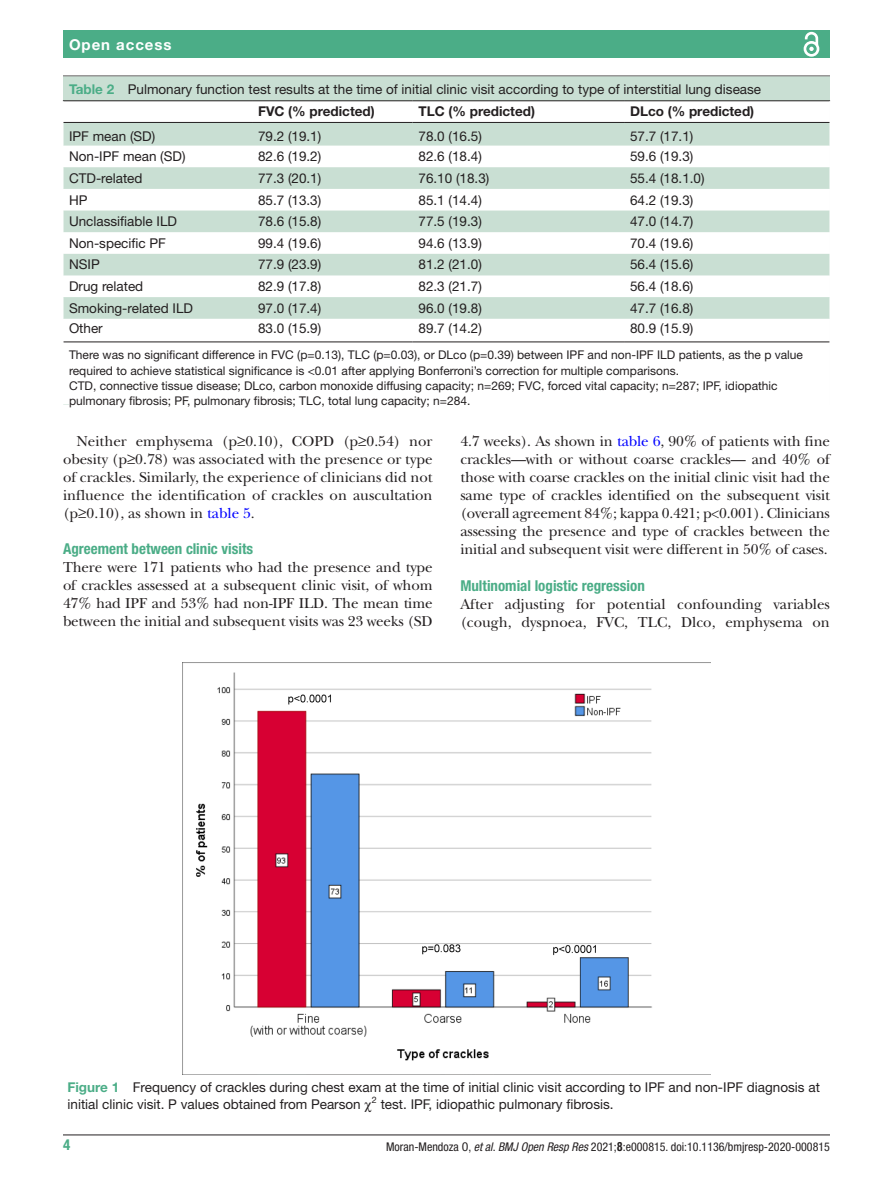
<style>
.page{position:relative;width:893px;height:1191px;background:#fff}
.page>*{position:absolute;margin:0;border:0;box-sizing:border-box;transform-origin:0 0}
.t1{font:15px/18px "New Baskerville";color:#231f20;text-align:justify}
.t2{font:700 condensed 15px "Helvetica Neue LT Std";color:#4bad87}
.t3{font:700 15px "Helvetica Neue LT Std";letter-spacing:.065em;color:#fff}
.t4{font:13.5px/22px "Helvetica Neue LT Std";color:#231f20}
.t5{font:700 13.5px "Helvetica Neue LT Std";color:#231f20}
.t6{font:12px/15px "Helvetica Neue LT Std";color:#231f20}
.t7{font:condensed 12px "Helvetica Neue LT Std";color:#231f20}
.s1{font-weight:700;color:#4bad87}
.s2{font-weight:700}
.s3{color:#00f}
.s4{font-style:italic}
.s5{font-family:"Helvetica";font-weight:700}
</style>
<div class="page">
<hr style="left:63px;top:1134px;width:767px;height:1px;background:#231f20">
<div style="left:63px;top:31px;width:767px;height:27px;background:#4bad87"></div>
<svg style="left:803px;top:31px;width:17px;height:26px"></svg>
<div style="left:63px;top:76px;width:767px;height:24px;background:#c9dfd3"></div>
<svg style="left:64px;top:101px;width:766px;height:242px"></svg>
<hr style="left:63px;top:100px;width:189px;height:1px;background:#231f20">
<hr style="left:63px;top:122px;width:189px;height:1px;background:#231f20">
<hr style="left:252px;top:100px;width:160px;height:1px;background:#231f20">
<hr style="left:252px;top:122px;width:160px;height:1px;background:#231f20">
<hr style="left:412px;top:100px;width:212px;height:1px;background:#231f20">
<hr style="left:412px;top:122px;width:212px;height:1px;background:#231f20">
<hr style="left:624px;top:100px;width:206px;height:1px;background:#231f20">
<hr style="left:624px;top:122px;width:206px;height:1px;background:#231f20">
<hr style="left:252px;top:341px;width:160px;height:1px;background:#231f20">
<hr style="left:412px;top:341px;width:212px;height:1px;background:#231f20">
<hr style="left:624px;top:341px;width:206px;height:1px;background:#231f20">
<hr style="left:63px;top:341px;width:189px;height:1px;background:#231f20">
<svg style="left:63px;top:101px;width:1px;height:241px"></svg>
<img style="left:183px;top:662px;width:527px;height:399px">
<p class="t3" style="left:69px;top:35px;width:104px">Open access</p>
<p class="t4" style="left:258px;top:78px;width:505px;text-indent:-189px"><span class="s1">Table 2</span> Pulmonary function test results at the time of initial clinic visit according to type of interstitial lung disease<br><span class="s2">FVC (% predicted)</span></p>
<p class="t5" style="left:419px;top:103px;width:118px">TLC (% predicted)</p>
<p class="t5" style="left:630px;top:103px;width:126px">DLco (% predicted)</p>
<p class="t4" style="left:69px;top:125px;width:88px">IPF mean (SD)</p>
<p class="t4" style="left:258px;top:125px;width:65px">79.2 (19.1)</p>
<p class="t4" style="left:419px;top:125px;width:65px">78.0 (16.5)</p>
<p class="t4" style="left:630px;top:125px;width:65px">57.7 (17.1)</p>
<p class="t4" style="left:69px;top:145px;width:118px">Non-IPF mean (SD)</p>
<p class="t4" style="left:258px;top:145px;width:65px">82.6 (19.2)</p>
<p class="t4" style="left:419px;top:145px;width:65px">82.6 (18.4)</p>
<p class="t4" style="left:630px;top:145px;width:65px">59.6 (19.3)</p>
<p class="t4" style="left:69px;top:167px;width:75px">CTD-related</p>
<p class="t4" style="left:258px;top:167px;width:65px">77.3 (20.1)</p>
<p class="t4" style="left:419px;top:167px;width:72px">76.10 (18.3)</p>
<p class="t4" style="left:630px;top:167px;width:76px">55.4 (18.1.0)</p>
<p class="t4" style="left:69px;top:188px;width:20px">HP</p>
<p class="t4" style="left:258px;top:188px;width:65px">85.7 (13.3)</p>
<p class="t4" style="left:419px;top:188px;width:65px">85.1 (14.4)</p>
<p class="t4" style="left:630px;top:188px;width:65px">64.2 (19.3)</p>
<p class="t4" style="left:69px;top:210px;width:109px">Unclassifiable ILD</p>
<p class="t4" style="left:258px;top:210px;width:65px">78.6 (15.8)</p>
<p class="t4" style="left:419px;top:210px;width:65px">77.5 (19.3)</p>
<p class="t4" style="left:630px;top:210px;width:65px">47.0 (14.7)</p>
<p class="t4" style="left:69px;top:232px;width:98px">Non-specific PF</p>
<p class="t4" style="left:258px;top:232px;width:65px">99.4 (19.6)</p>
<p class="t4" style="left:419px;top:232px;width:65px">94.6 (13.9)</p>
<p class="t4" style="left:630px;top:232px;width:65px">70.4 (19.6)</p>
<p class="t4" style="left:69px;top:253px;width:32px">NSIP</p>
<p class="t4" style="left:258px;top:253px;width:65px">77.9 (23.9)</p>
<p class="t4" style="left:419px;top:253px;width:65px">81.2 (21.0)</p>
<p class="t4" style="left:630px;top:253px;width:65px">56.4 (15.6)</p>
<p class="t4" style="left:69px;top:275px;width:76px">Drug related</p>
<p class="t4" style="left:258px;top:275px;width:65px">82.9 (17.8)</p>
<p class="t4" style="left:419px;top:275px;width:65px">82.3 (21.7)</p>
<p class="t4" style="left:630px;top:275px;width:65px">56.4 (18.6)</p>
<p class="t4" style="left:69px;top:297px;width:126px">Smoking-related ILD</p>
<p class="t4" style="left:258px;top:297px;width:65px">97.0 (17.4)</p>
<p class="t4" style="left:419px;top:297px;width:65px">96.0 (19.8)</p>
<p class="t4" style="left:630px;top:297px;width:65px">47.7 (16.8)</p>
<p class="t4" style="left:69px;top:317px;width:35px">Other</p>
<p class="t4" style="left:258px;top:317px;width:65px">83.0 (15.9)</p>
<p class="t4" style="left:419px;top:317px;width:65px">89.7 (14.2)</p>
<p class="t4" style="left:630px;top:317px;width:65px">80.9 (15.9)</p>
<p class="t6" style="left:69px;top:347px;width:735px">There was no significant difference in FVC (p=0.13), TLC (p=0.03), or DLco (p=0.39) between IPF and non-IPF ILD patients, as the p value required to achieve statistical significance is &lt;0.01 after applying Bonferroni’s correction for multiple comparisons.<br>CTD, connective tissue disease; DLco, carbon monoxide diffusing capacity; n=269; FVC, forced vital capacity; n=287; IPF, idiopathic pulmonary fibrosis; PF, pulmonary fibrosis; TLC, total lung capacity; n=284.</p>
<p class="t1" style="left:63px;top:432px;width:371px;text-indent:14px">Neither emphysema (p≥0.10), COPD (p≥0.54) nor obesity (p≥0.78) was associated with the presence or type of crackles. Similarly, the experience of clinicians did not influence the identification of crackles on auscultation (p≥0.10), as shown in <span class="s3">table 5</span>.</p>
<p class="t2" style="left:63px;top:540px;width:192px">Agreement between clinic visits</p>
<p class="t1" style="left:63px;top:558px;width:371px">There were 171 patients who had the presence and type of crackles assessed at a subsequent clinic visit, of whom 47% had IPF and 53% had non-IPF ILD. The mean time between the initial and subsequent visits was 23 weeks (SD</p>
<p class="t1" style="left:460px;top:432px;width:371px">4.7 weeks). As shown in <span class="s3">table 6</span>, 90% of patients with fine crackles—with or without coarse crackles— and 40% of those with coarse crackles on the initial clinic visit had the same type of crackles identified on the subsequent visit (overall agreement 84%; kappa 0.421; p&lt;0.001). Clinicians assessing the presence and type of crackles between the initial and subsequent visit were different in 50% of cases.</p>
<p class="t2" style="left:460px;top:576px;width:186px">Multinomial logistic regression</p>
<p class="t1" style="left:460px;top:595px;width:371px">After adjusting for potential confounding variables (cough, dyspnoea, FVC, TLC, Dlco, emphysema on</p>
<p class="t4" style="left:68px;top:1079px;width:754px;line-height:16.2px"><span class="s1">Figure 1</span> Frequency of crackles during chest exam at the time of initial clinic visit according to IPF and non-IPF diagnosis at initial clinic visit. P values obtained from Pearson <sup>2</sup> test. IPF, idiopathic pulmonary fibrosis.</p>
<p class="t2" style="left:63px;top:1135px;width:9px">4</p>
<p class="t7" style="left:386px;top:1139px;width:445px">Moran-Mendoza O, <span class="s4">et al</span>. <span class="s4">BMJ Open Resp Res</span> 2021;<span class="s5">8</span>:e000815. doi:10.1136/bmjresp-2020-000815</p>
</div>
